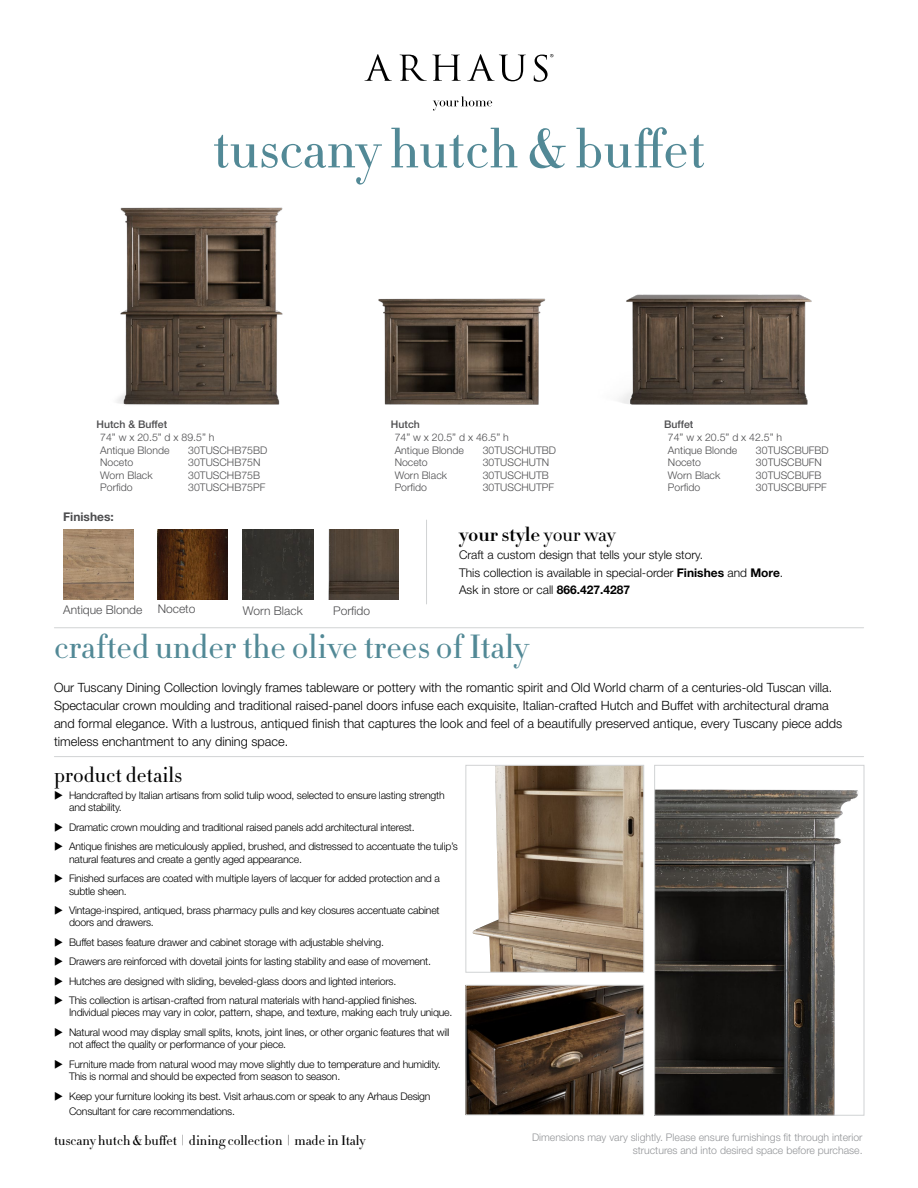
<style>
.page{position:relative;width:918px;height:1188px;background:#fff}
.page>*{position:absolute;margin:0;border:0;box-sizing:border-box;transform-origin:0 0}
.t1{font:300 54px "HTF Didot L06";color:#528996}
.t2{font:300 33px "HTF Didot L06";color:#528996}
.t3{font:300 21px "HTF Didot L06";color:#000}
.t4{font:700 19.5px "HTF Didot B06";color:#000}
.t5{font:300 13.5px "HTF Didot L06";color:#000}
.t6{font:300 12.75px/18px "Helvetica Neue LT Std";color:#000}
.t7{font:300 12px/18px "Helvetica Neue LT Std";color:#000}
.t8{font:300 12px "Helvetica Neue LT Std";color:#4d4d4f}
.t9{font:700 12px "Helvetica Neue LT Std";color:#4d4d4f}
.t10{font:300 10.5px/12.6px "Helvetica Neue LT Std";letter-spacing:-.02em;color:#000}
.t11{font:300 10.5px/12.6px "Helvetica Neue LT Std";color:#4d4d4f}
.t12{font:300 10.5px/12.6px "Helvetica Neue LT Std";color:#939598;text-align:right}
.t13{font:500 10.5px "Helvetica Neue LT Std";color:#4d4d4f}
.s1{font-family:"HTF Didot L06";font-weight:300}
.s2{font-weight:700}
</style>
<div class="page">
<svg style="left:365px;top:54px;width:189px;height:57px"></svg>
<hr style="left:54px;top:627px;width:810px;height:1px;background:#d1d3d4">
<hr style="left:54px;top:756px;width:810px;height:1px;background:#d1d3d4">
<img style="left:467px;top:987px;width:175px;height:126px">
<div style="left:465px;top:985px;width:179px;height:130px;border:1px solid #d1d3d4"></div>
<img style="left:117px;top:207px;width:166px;height:198px">
<img style="left:378px;top:298px;width:168px;height:107px">
<img style="left:656px;top:789px;width:202px;height:325px">
<div style="left:654px;top:765px;width:210px;height:351px;border:1px solid #d1d3d4"></div>
<img style="left:473px;top:767px;width:169px;height:204px">
<div style="left:465px;top:765px;width:179px;height:208px;border:1px solid #d1d3d4"></div>
<hr style="left:426px;top:520px;width:1px;height:84px;background:#d1d3d4">
<img style="left:158px;top:529px;width:70px;height:70px">
<div style="left:243px;top:529px;width:70px;height:70px;background:#32312d"></div>
<img style="left:619px;top:294px;width:193px;height:111px">
<img style="left:328px;top:529px;width:70px;height:70px">
<img style="left:63px;top:529px;width:70px;height:70px">
<h1 class="t1" style="left:213px;top:109px;width:494px">tuscany hutch &amp; buffet</h1>
<p class="t13" style="left:96px;top:418px;width:72px">Hutch &amp; Buffet</p>
<p class="t11" style="left:100px;top:431px;width:116px">74” w x 20.5” d x 89.5” h<br>Antique Blonde</p>
<p class="t11" style="left:188px;top:443px;width:80px">30TUSCHB75BD</p>
<p class="t11" style="left:100px;top:456px;width:35px">Noceto</p>
<p class="t11" style="left:188px;top:456px;width:74px">30TUSCHB75N</p>
<p class="t11" style="left:100px;top:469px;width:54px">Worn Black</p>
<p class="t11" style="left:188px;top:469px;width:73px">30TUSCHB75B</p>
<p class="t11" style="left:100px;top:481px;width:34px">Porfido</p>
<p class="t11" style="left:188px;top:481px;width:79px">30TUSCHB75PF</p>
<p class="t9" style="left:63px;top:510px;width:52px">Finishes:</p>
<p class="t8" style="left:158px;top:601px;width:39px">Noceto</p>
<p class="t8" style="left:63px;top:603px;width:81px">Antique Blonde</p>
<p class="t8" style="left:243px;top:604px;width:61px">Worn Black</p>
<p class="t8" style="left:333px;top:604px;width:38px">Porfido</p>
<p class="t13" style="left:391px;top:418px;width:30px">Hutch</p>
<p class="t11" style="left:395px;top:431px;width:116px">74” w x 20.5” d x 46.5” h<br>Antique Blonde</p>
<p class="t11" style="left:483px;top:443px;width:75px">30TUSCHUTBD</p>
<p class="t13" style="left:664px;top:418px;width:31px">Buffet</p>
<p class="t11" style="left:668px;top:431px;width:116px">74” w x 20.5” d x 42.5” h<br>Antique Blonde</p>
<p class="t11" style="left:756px;top:443px;width:74px">30TUSCBUFBD</p>
<p class="t11" style="left:395px;top:456px;width:35px">Noceto</p>
<p class="t11" style="left:483px;top:456px;width:68px">30TUSCHUTN</p>
<p class="t11" style="left:395px;top:469px;width:54px">Worn Black</p>
<p class="t11" style="left:483px;top:469px;width:68px">30TUSCHUTB</p>
<p class="t11" style="left:395px;top:481px;width:34px">Porfido</p>
<p class="t11" style="left:483px;top:481px;width:73px">30TUSCHUTPF</p>
<p class="t11" style="left:668px;top:456px;width:35px">Noceto</p>
<p class="t11" style="left:756px;top:456px;width:67px">30TUSCBUFN</p>
<p class="t11" style="left:668px;top:469px;width:54px">Worn Black</p>
<p class="t11" style="left:756px;top:469px;width:67px">30TUSCBUFB</p>
<p class="t11" style="left:668px;top:481px;width:34px">Porfido</p>
<p class="t11" style="left:756px;top:481px;width:72px">30TUSCBUFPF</p>
<h3 class="t4" style="left:459px;top:519px;width:158px">your style <span class="s1">your way</span></h3>
<p class="t7" style="left:459px;top:546px;width:326px">Craft a custom design that tells your style story.<br>This collection is available in special-order <span class="s2">Finishes</span> and <span class="s2">More</span>.</p>
<p class="t7" style="left:459px;top:580px;width:173px">Ask in store or call <span class="s2">866.427.4287</span></p>
<h2 class="t2" style="left:54px;top:623px;width:476px">crafted under the olive trees of Italy</h2>
<p class="t6" style="left:54px;top:679px;width:790px">Our Tuscany Dining Collection lovingly frames tableware or pottery with the romantic spirit and Old World charm of a centuries-old Tuscan villa.<br>Spectacular crown moulding and traditional raised-panel doors infuse each exquisite, Italian-crafted Hutch and Buffet with architectural drama and formal elegance. With a lustrous, antiqued finish that captures the look and feel of a beautifully preserved antique, every Tuscany piece adds timeless enchantment to any dining space.</p>
<h3 class="t3" style="left:54px;top:759px;width:130px">product details</h3>
<p class="t10" style="left:69px;top:788px;width:377px;text-indent:-15px">◆ Handcrafted by Italian artisans from solid tulip wood, selected to ensure lasting strength and stability.</p>
<p class="t10" style="left:54px;top:820px;width:362px">◆ Dramatic crown moulding and traditional raised panels add architectural interest.</p>
<p class="t10" style="left:69px;top:840px;width:390px;text-indent:-15px">◆ Antique finishes are meticulously applied, brushed, and distressed to accentuate the tulip’s natural features and create a gently aged appearance.</p>
<p class="t10" style="left:69px;top:872px;width:372px;text-indent:-15px">◆ Finished surfaces are coated with multiple layers of lacquer for added protection and a subtle sheen.</p>
<p class="t10" style="left:69px;top:904px;width:372px;text-indent:-15px">◆ Vintage-inspired, antiqued, brass pharmacy pulls and key closures accentuate cabinet doors and drawers.</p>
<p class="t10" style="left:54px;top:936px;width:332px">◆ Buffet bases feature drawer and cabinet storage with adjustable shelving.</p>
<p class="t10" style="left:54px;top:955px;width:379px">◆ Drawers are reinforced with dovetail joints for lasting stability and ease of movement.</p>
<p class="t10" style="left:54px;top:974px;width:344px">◆ Hutches are designed with sliding, beveled-glass doors and lighted interiors.</p>
<p class="t10" style="left:69px;top:994px;width:385px;text-indent:-15px">◆ This collection is artisan-crafted from natural materials with hand-applied finishes.<br>Individual pieces may vary in color, pattern, shape, and texture, making each truly unique.</p>
<p class="t10" style="left:69px;top:1026px;width:382px;text-indent:-15px">◆ Natural wood may display small splits, knots, joint lines, or other organic features that will not affect the quality or performance of your piece.</p>
<p class="t10" style="left:69px;top:1058px;width:373px;text-indent:-15px">◆ Furniture made from natural wood may move slightly due to temperature and humidity.<br>This is normal and should be expected from season to season.</p>
<p class="t10" style="left:69px;top:1088px;width:363px;line-height:15.8px;text-indent:-15px">◆ Keep your furniture looking its best. Visit arhaus.com or speak to any Arhaus Design<br>Consultant for care recommendations.</p>
<p class="t5" style="left:54px;top:1130px;width:313px">tuscany hutch &amp; buffet | dining collection | made in Italy</p>
<p class="t12" style="left:532px;top:1131px;width:332px">Dimensions may vary slightly. Please ensure furnishings fit through interior structures and into desired space before purchase.</p>
</div>
